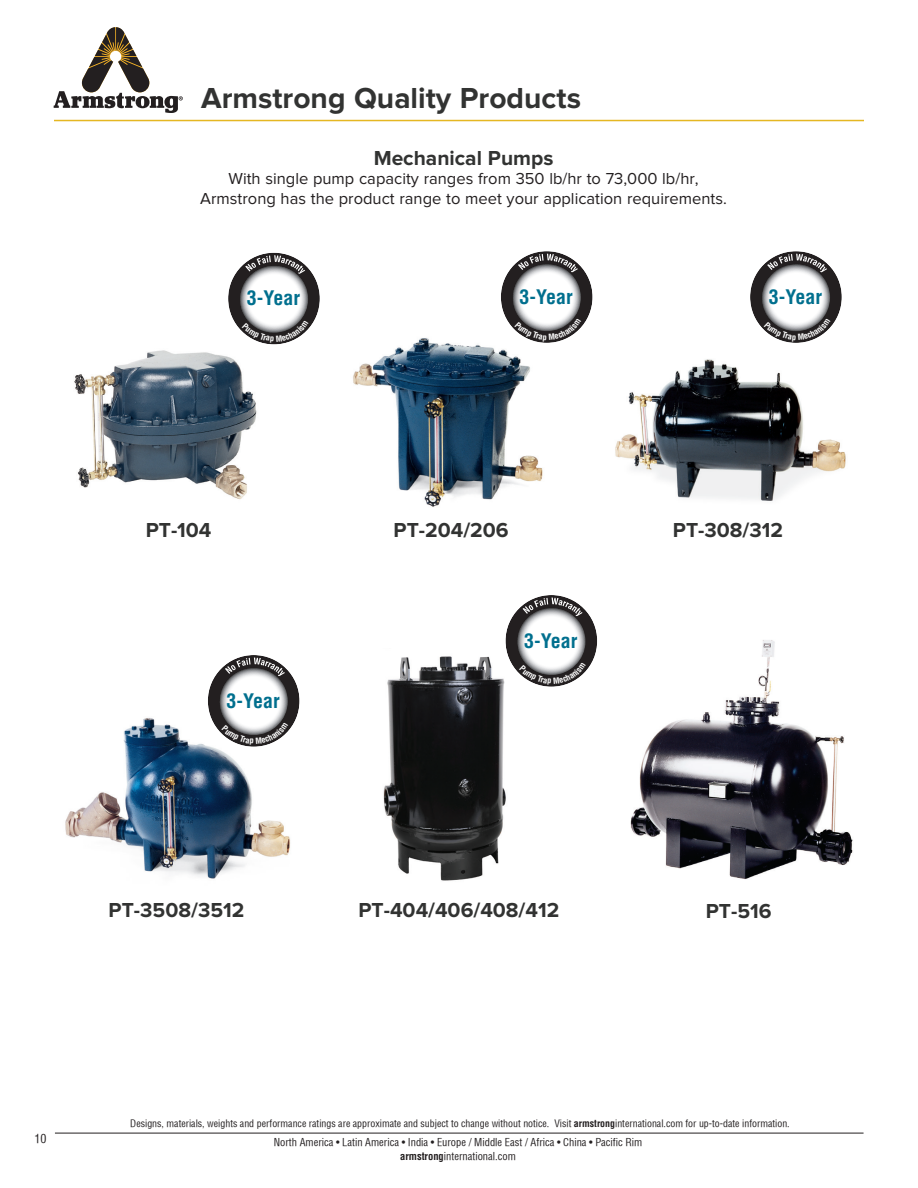
<style>
.page{position:relative;width:918px;height:1188px;background:#fff}
.page>*{position:absolute;margin:0;border:0;box-sizing:border-box;transform-origin:0 0}
.t1{font:700 30px "Proxima Nova";color:#323332}
.t2{font:700 21px "Proxima Nova";color:#323332}
.t3{font:700 condensed 19.65px "Helvetica";color:#006f8e}
.t4{font:16.5px/19.8px "Proxima Nova";color:#231f20;text-align:center}
.t5{font:condensed 12px "Helvetica";color:#231f20}
.t6{font:condensed 10.5px/13.5px "Helvetica";color:#231f20;text-align:center}
.t7{font:condensed 9.9px "Helvetica";color:#231f20}
.s1{font-weight:700}
</style>
<div class="page">
<hr style="left:55px;top:1133px;width:809px;height:1px;background:#231f20">
<img style="left:74px;top:326px;width:210px;height:174px">
<img style="left:353px;top:305px;width:202px;height:202px">
<img style="left:615px;top:359px;width:231px;height:142px">
<img style="left:65px;top:708px;width:226px;height:171px">
<img style="left:383px;top:649px;width:133px;height:232px">
<img style="left:630px;top:640px;width:223px;height:240px">
<div style="left:501px;top:251px;width:92px;height:92px;background:#231f20;border-radius:50%"></div>
<div style="left:750px;top:251px;width:92px;height:92px;background:#231f20;border-radius:50%"></div>
<div style="left:208px;top:655px;width:92px;height:92px;background:#231f20;border-radius:50%"></div>
<div style="left:506px;top:595px;width:91px;height:92px;background:#231f20;border-radius:50%"></div>
<div style="left:228px;top:253px;width:92px;height:91px;background:#231f20;border-radius:50%"></div>
<hr style="left:54px;top:120px;width:810px;height:1px;background:#e5b722">
<svg style="left:54px;top:27px;width:129px;height:86px"></svg>
<svg style="left:512px;top:254px;width:69px;height:87px"></svg>
<svg style="left:761px;top:254px;width:70px;height:87px"></svg>
<svg style="left:219px;top:658px;width:69px;height:87px"></svg>
<svg style="left:516px;top:598px;width:70px;height:87px"></svg>
<svg style="left:239px;top:255px;width:70px;height:88px"></svg>
<h1 class="t1" style="left:201px;top:84px;width:381px">Armstrong Quality Products</h1>
<h2 class="t2" style="left:374px;top:148px;width:181px">Mechanical Pumps</h2>
<h3 class="t4" style="left:200px;top:170px;width:528px">With single pump capacity ranges from 350 lb/hr to 73,000 lb/hr,<br>Armstrong has the product range to meet your application requirements.</h3>
<h3 class="t3" style="left:247px;top:286px;width:55px">3-Year</h3>
<h3 class="t3" style="left:520px;top:285px;width:55px">3-Year</h3>
<h3 class="t3" style="left:769px;top:285px;width:55px">3-Year</h3>
<h2 class="t2" style="left:146px;top:520px;width:67px">PT-104</h2>
<h2 class="t2" style="left:394px;top:520px;width:117px">PT-204/206</h2>
<h2 class="t2" style="left:673px;top:520px;width:112px">PT-308/312</h2>
<h3 class="t3" style="left:227px;top:689px;width:55px">3-Year</h3>
<h3 class="t3" style="left:524px;top:629px;width:55px">3-Year</h3>
<h2 class="t2" style="left:109px;top:900px;width:137px">PT-3508/3512</h2>
<h2 class="t2" style="left:358px;top:900px;width:202px">PT-404/406/408/412</h2>
<h2 class="t2" style="left:706px;top:902px;width:67px">PT-516</h2>
<p class="t5" style="left:35px;top:1131px;width:13px">10</p>
<p class="t7" style="left:130px;top:1117px;width:661px">Designs, materials, weights and performance ratings are approximate and subject to change without notice. Visit <span class="s1">armstrong</span>international.com for up-to-date information.</p>
<p class="t6" style="left:274px;top:1136px;width:370px">North America • Latin America • India • Europe / Middle East / Africa • China • Pacific Rim <span class="s1">armstrong</span>international.com</p>
</div>
